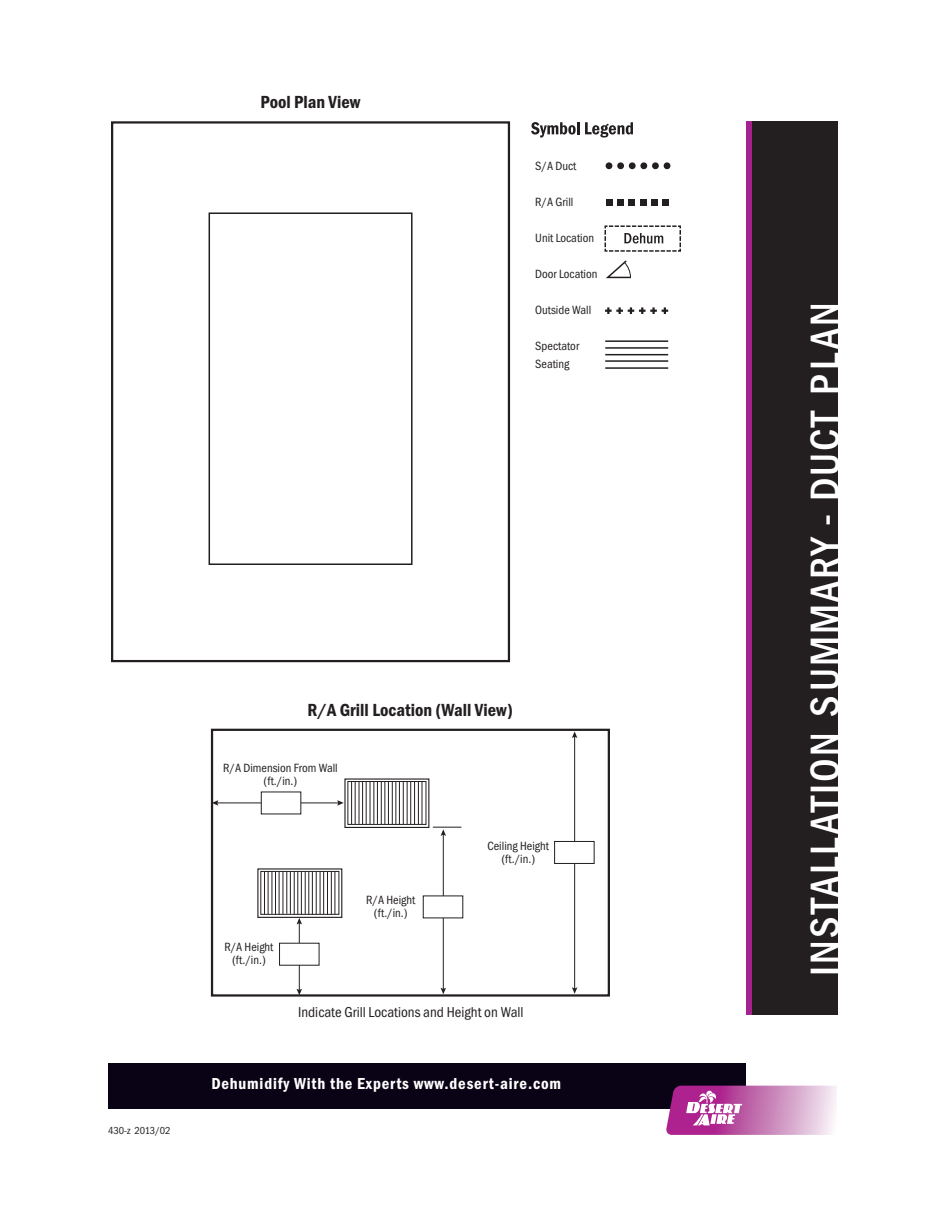
<style>
.page{position:relative;width:945px;height:1215px;background:#fff}
.page>*{position:absolute;margin:0;border:0;box-sizing:border-box;transform-origin:0 0}
.t1{font:500 condensed 42px "Franklin Gothic Itc T";letter-spacing:.05em;color:#fff}
.t2{font:600 condensed 18.15px "Franklin Gothic Itc T";color:#231f20}
.t3{font:600 condensed 16.5px "Franklin Gothic Itc T";letter-spacing:.05em;color:#fff}
.t4{font:condensed 14.85px "Franklin Gothic Itc T";color:#231f20}
.t5{font:condensed 12.3px/13.2px "Franklin Gothic Itc T";color:#231f20;text-align:center}
.t6{font:condensed 10.5px "Franklin Gothic Itc T";color:#231f20}
</style>
<div class="page">
<div style="left:108px;top:1063px;width:637px;height:46px;background:#0a0215"></div>
<svg style="left:666px;top:1086px;width:171px;height:49px;background:#ca82ba"></svg>
<div style="left:747px;top:122px;width:91px;height:904px;background:#231f20"></div>
<div style="left:746px;top:121px;width:6px;height:900px;background:#a6228e"></div>
<div style="left:744px;top:1016px;width:105px;height:18px;background:#fff"></div>
<div style="left:211px;top:729px;width:399px;height:268px;border:2px solid #231f20"></div>
<div style="left:348px;top:781px;width:78px;height:44px;border:1px solid #231f20"></div>
<hr style="left:351px;top:782px;width:1px;height:42px;background:#231f20">
<hr style="left:355px;top:782px;width:1px;height:42px;background:#231f20">
<hr style="left:359px;top:782px;width:1px;height:42px;background:#231f20">
<hr style="left:362px;top:782px;width:1px;height:42px;background:#231f20">
<hr style="left:366px;top:782px;width:1px;height:42px;background:#231f20">
<hr style="left:370px;top:782px;width:1px;height:42px;background:#231f20">
<hr style="left:374px;top:781px;width:1px;height:43px;background:#231f20">
<hr style="left:377px;top:781px;width:1px;height:43px;background:#231f20">
<hr style="left:381px;top:781px;width:1px;height:43px;background:#231f20">
<hr style="left:385px;top:782px;width:1px;height:42px;background:#231f20">
<hr style="left:388px;top:782px;width:1px;height:42px;background:#231f20">
<hr style="left:392px;top:782px;width:1px;height:42px;background:#231f20">
<hr style="left:396px;top:782px;width:1px;height:43px;background:#231f20">
<hr style="left:399px;top:782px;width:1px;height:43px;background:#231f20">
<hr style="left:403px;top:782px;width:1px;height:42px;background:#231f20">
<hr style="left:407px;top:782px;width:1px;height:42px;background:#231f20">
<hr style="left:410px;top:782px;width:1px;height:42px;background:#231f20">
<hr style="left:414px;top:782px;width:1px;height:43px;background:#231f20">
<hr style="left:418px;top:782px;width:1px;height:42px;background:#231f20">
<hr style="left:422px;top:782px;width:1px;height:42px;background:#231f20">
<div style="left:344px;top:778px;width:85px;height:50px;border:1px solid #231f20"></div>
<div style="left:260px;top:871px;width:79px;height:44px;border:1px solid #231f20"></div>
<hr style="left:264px;top:871px;width:1px;height:43px;background:#231f20">
<hr style="left:268px;top:871px;width:1px;height:43px;background:#231f20">
<hr style="left:272px;top:871px;width:1px;height:43px;background:#231f20">
<hr style="left:275px;top:872px;width:1px;height:42px;background:#231f20">
<hr style="left:279px;top:872px;width:1px;height:42px;background:#231f20">
<hr style="left:283px;top:872px;width:1px;height:42px;background:#231f20">
<hr style="left:287px;top:871px;width:1px;height:43px;background:#231f20">
<hr style="left:290px;top:871px;width:1px;height:43px;background:#231f20">
<hr style="left:294px;top:871px;width:1px;height:43px;background:#231f20">
<hr style="left:298px;top:872px;width:1px;height:42px;background:#231f20">
<hr style="left:301px;top:872px;width:1px;height:42px;background:#231f20">
<hr style="left:305px;top:872px;width:1px;height:42px;background:#231f20">
<hr style="left:309px;top:872px;width:1px;height:43px;background:#231f20">
<hr style="left:312px;top:872px;width:1px;height:43px;background:#231f20">
<hr style="left:316px;top:872px;width:1px;height:42px;background:#231f20">
<hr style="left:320px;top:871px;width:1px;height:43px;background:#231f20">
<hr style="left:323px;top:871px;width:1px;height:43px;background:#231f20">
<hr style="left:327px;top:871px;width:1px;height:44px;background:#231f20">
<hr style="left:331px;top:871px;width:1px;height:43px;background:#231f20">
<hr style="left:335px;top:871px;width:1px;height:43px;background:#231f20">
<div style="left:257px;top:868px;width:85px;height:50px;border:1px solid #231f20"></div>
<hr style="left:574px;top:736px;width:1px;height:253px;background:#231f20">
<svg style="left:572px;top:731px;width:5px;height:7px"></svg>
<svg style="left:572px;top:987px;width:5px;height:7px"></svg>
<div style="left:555px;top:841px;width:39px;height:22px;background:#fff"></div>
<div style="left:554px;top:841px;width:41px;height:23px;border:1px solid #231f20"></div>
<hr style="left:443px;top:834px;width:1px;height:156px;background:#231f20">
<svg style="left:441px;top:988px;width:5px;height:6px"></svg>
<svg style="left:433px;top:827px;width:28px;height:9px"></svg>
<hr style="left:299px;top:922px;width:1px;height:69px;background:#231f20">
<svg style="left:297px;top:918px;width:5px;height:6px"></svg>
<svg style="left:297px;top:989px;width:5px;height:6px"></svg>
<div style="left:423px;top:896px;width:40px;height:22px;background:#fff"></div>
<hr style="left:216px;top:803px;width:123px;height:1px;background:#231f20">
<svg style="left:212px;top:800px;width:6px;height:6px"></svg>
<svg style="left:337px;top:800px;width:7px;height:6px"></svg>
<div style="left:261px;top:792px;width:40px;height:22px;background:#fff"></div>
<div style="left:280px;top:943px;width:39px;height:22px;background:#fff"></div>
<div style="left:111px;top:121px;width:399px;height:541px;border:2px solid #231f20"></div>
<div style="left:209px;top:212px;width:204px;height:353px;border:2px solid #231f20"></div>
<svg style="left:531px;top:122px;width:102px;height:16px"></svg>
<svg style="left:606px;top:162px;width:64px;height:7px"></svg>
<svg style="left:606px;top:199px;width:6px;height:6px"></svg>
<div style="left:617px;top:199px;width:7px;height:6px;background:#231f20"></div>
<svg style="left:629px;top:199px;width:17px;height:6px"></svg>
<div style="left:651px;top:199px;width:7px;height:6px;background:#231f20"></div>
<div style="left:662px;top:199px;width:7px;height:6px;background:#231f20"></div>
<svg style="left:605px;top:307px;width:63px;height:7px"></svg>
<hr style="left:605px;top:340px;width:63px;height:2px;background:#231f20">
<hr style="left:605px;top:347px;width:63px;height:2px;background:#231f20">
<hr style="left:605px;top:354px;width:63px;height:1px;background:#231f20">
<hr style="left:605px;top:360px;width:63px;height:2px;background:#231f20">
<svg style="left:606px;top:260px;width:25px;height:19px"></svg>
<svg style="left:604px;top:225px;width:77px;height:27px"></svg>
<hr style="left:605px;top:367px;width:63px;height:2px;background:#231f20">
<h2 class="t2" style="left:260px;top:91px;width:101px">Pool Plan View</h2>
<p class="t5" style="left:535px;top:160px;width:43px">S/A Duct</p>
<p class="t5" style="left:535px;top:196px;width:40px">R/A Grill</p>
<p class="t5" style="left:535px;top:232px;width:60px">Unit Location</p>
<p class="t5" style="left:535px;top:268px;width:64px">Door Location</p>
<p class="t5" style="left:535px;top:304px;width:57px">Outside Wall</p>
<p class="t5" style="left:535px;top:337px;width:45px;line-height:18px;text-align:left">Spectator<br>Seating</p>
<p class="t6" style="left:108px;top:1124px;width:64px">430-z 2013/02</p>
<h2 class="t2" style="left:308px;top:699px;width:207px">R/A Grill Location (Wall View)</h2>
<p class="t5" style="left:223px;top:761px;width:116px">R/A Dimension From Wall (ft./in.)</p>
<p class="t5" style="left:224px;top:940px;width:51px">R/A Height (ft./in.)</p>
<p class="t5" style="left:366px;top:893px;width:51px">R/A Height (ft./in.)</p>
<p class="t5" style="left:488px;top:839px;width:63px">Ceiling Height (ft./in.)</p>
<p class="t4" style="left:298px;top:1003px;width:227px">Indicate Grill Locations and Height on Wall</p>
<h3 class="t3" style="left:211px;top:1073px;width:351px">Dehumidify With the Experts www.desert-aire.com</h3>
<h1 class="t1" style="left:800px;top:976px;width:675px;rotate:-90deg">INSTALLATION SUMMARY - DUCT PLAN</h1>
</div>
